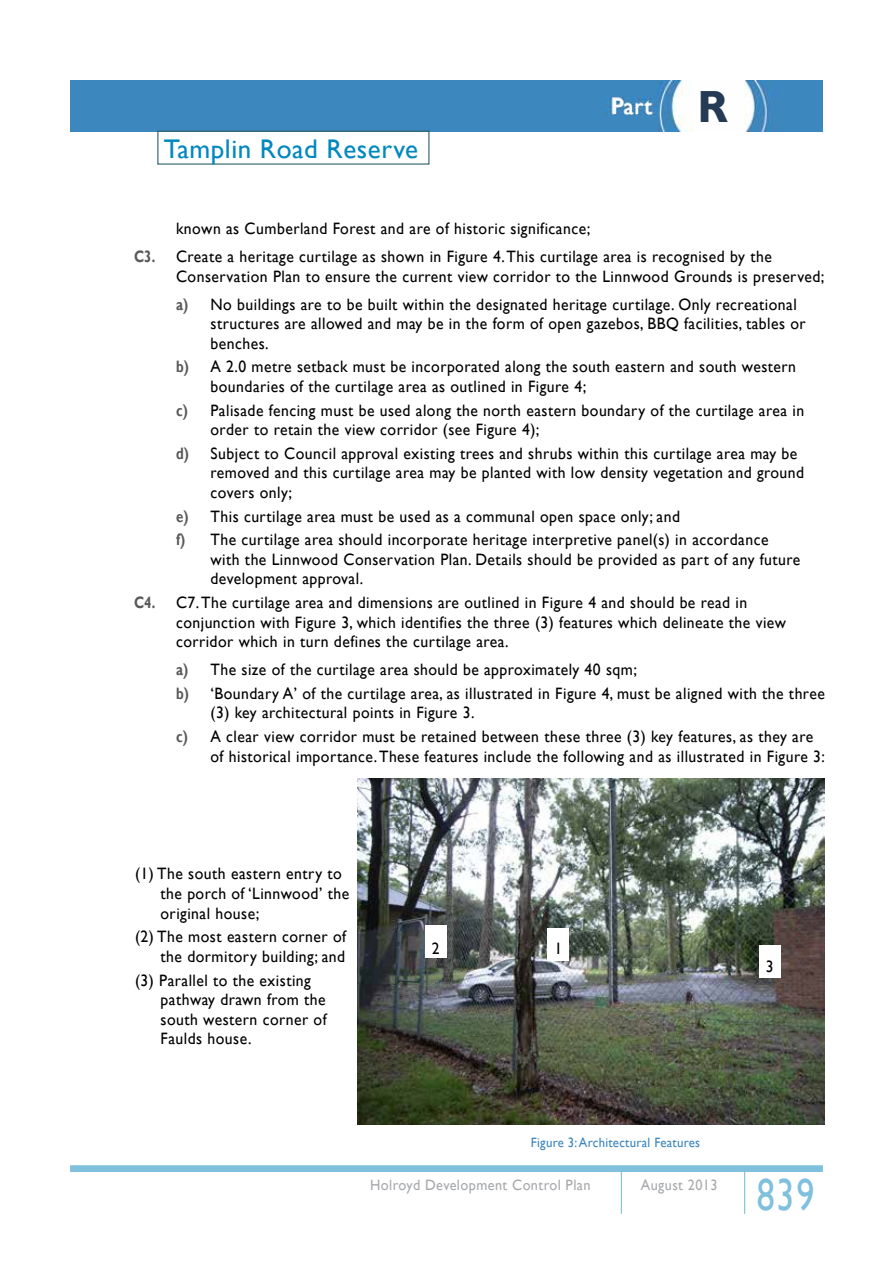
<style>
.page{position:relative;width:893px;height:1263px;background:#fff}
.page>*{position:absolute;margin:0;border:0;box-sizing:border-box;transform-origin:0 0}
.t1{font:45px "Gill Sans";color:#7fc0dd;scale:.8 1}
.t2{font:27px "Gill Sans";letter-spacing:.02em;color:#0088c1}
.t3{font:22.5px "Gill Sans";color:#fff}
.t4{font:16.5px/19.5px "Gill Sans";letter-spacing:.03em;color:#000;scale:.95 1}
.t5{font:15px "Gill Sans";letter-spacing:.03em;color:#a7a9ac;scale:.95 1}
.t6{font:13.5px "Gill Sans";letter-spacing:.02em;color:#3c86bd;scale:.95 1}
.s1{font-weight:700;font-size:45px;color:#253b55}
.s2{font-weight:700;color:#58595b}
</style>
<div class="page">
<img style="left:70px;top:81px;width:753px;height:51px">
<img style="left:357px;top:778px;width:468px;height:347px">
<div style="left:425px;top:925px;width:21px;height:33px;background:#fff"></div>
<div style="left:548px;top:928px;width:21px;height:33px;background:#fff"></div>
<div style="left:759px;top:945px;width:21px;height:32px;background:#fff"></div>
<div style="left:157px;top:131px;width:272px;height:34px;border:1px solid #2e5f6b"></div>
<div style="left:70px;top:1165px;width:753px;height:7px;background:#7fc0dd"></div>
<hr style="left:621px;top:1167px;width:1px;height:47px;background:#7fc0dd">
<hr style="left:744px;top:1167px;width:1px;height:47px;background:#7fc0dd">
<h2 class="t2" style="left:164px;top:133px;width:256px">Tamplin Road Reserve</h2>
<h3 class="t3" style="left:612px;top:93px;width:117px">Part <span class="s1">R</span></h3>
<p class="t4" style="left:134px;top:215px;width:673px;line-height:28px;text-indent:42px">known as Cumberland Forest and are of historic significance;<br><span class="s2">C3.</span> Create a heritage curtilage as shown in Figure 4. This curtilage area is recognised by the</p>
<p class="t4" style="left:176px;top:262px;width:684px;line-height:28px">Conservation Plan to ensure the current view corridor to the Linnwood Grounds is preserved; <span class="s2">a)</span> No buildings are to be built within the designated heritage curtilage. Only recreational</p>
<p class="t4" style="left:210px;top:314px;width:628px">structures are allowed and may be in the form of open gazebos, BBQ facilities, tables or benches.</p>
<p class="t4" style="left:210px;top:357px;width:618px;text-indent:-34px"><span class="s2">b)</span> A 2.0 metre setback must be incorporated along the south eastern and south western boundaries of the curtilage area as outlined in Figure 4;</p>
<p class="t4" style="left:210px;top:401px;width:626px;text-indent:-34px"><span class="s2">c)</span> Palisade fencing must be used along the north eastern boundary of the curtilage area in order to retain the view corridor (see Figure 4);</p>
<p class="t4" style="left:210px;top:444px;width:626px;text-indent:-34px"><span class="s2">d)</span> Subject to Council approval existing trees and shrubs within this curtilage area may be removed and this curtilage area may be planted with low density vegetation and ground covers only;</p>
<p class="t4" style="left:176px;top:505px;width:625px;line-height:23.7px"><span class="s2">e)</span> This curtilage area must be used as a communal open space only; and<br><span class="s2">f)</span> The curtilage area should incorporate heritage interpretive panel(s) in accordance</p>
<p class="t4" style="left:210px;top:550px;width:622px">with the Linnwood Conservation Plan. Details should be provided as part of any future development approval.</p>
<p class="t4" style="left:176px;top:593px;width:644px;text-indent:-42px"><span class="s2">C4.</span> C7. The curtilage area and dimensions are outlined in Figure 4 and should be read in conjunction with Figure 3, which identifies the three (3) features which delineate the view corridor which in turn defines the curtilage area.</p>
<p class="t4" style="left:176px;top:658px;width:684px;line-height:23.7px"><span class="s2">a)</span> The size of the curtilage area should be approximately 40 sqm;<br><span class="s2">b)</span> ‘Boundary A’ of the curtilage area, as illustrated in Figure 4, must be aligned with the three</p>
<p class="t4" style="left:176px;top:701px;width:672px;line-height:23.7px;text-indent:34px">(3) key architectural points in Figure 3.<br><span class="s2">c)</span> A clear view corridor must be retained between these three (3) key features, as they are</p>
<p class="t4" style="left:210px;top:747px;width:648px">of historical importance. These features include the following and as illustrated in Figure 3:</p>
<p class="t4" style="left:161px;top:864px;width:200px;text-indent:-26px">(1) The south eastern entry to the porch of ‘Linnwood’ the original house;</p>
<p class="t4" style="left:135px;top:927px;width:224px;text-align:right">(2) The most eastern corner of the dormitory building; and</p>
<p class="t4" style="left:161px;top:970px;width:176px;text-indent:-26px">(3) Parallel to the existing pathway drawn from the south western corner of<br>Faulds house.</p>
<p class="t4" style="left:432px;top:939px;width:10px">2</p>
<p class="t4" style="left:554px;top:939px;width:10px">1</p>
<p class="t6" style="left:531px;top:1134px;width:180px">Figure 3: Architectural Features</p>
<p class="t5" style="left:370px;top:1176px;width:234px">Holroyd Development Control Plan</p>
<p class="t5" style="left:641px;top:1176px;width:82px">August 2013</p>
<p class="t4" style="left:766px;top:957px;width:10px">3</p>
<h1 class="t1" style="left:757px;top:1169px;width:74px">839</h1>
</div>
